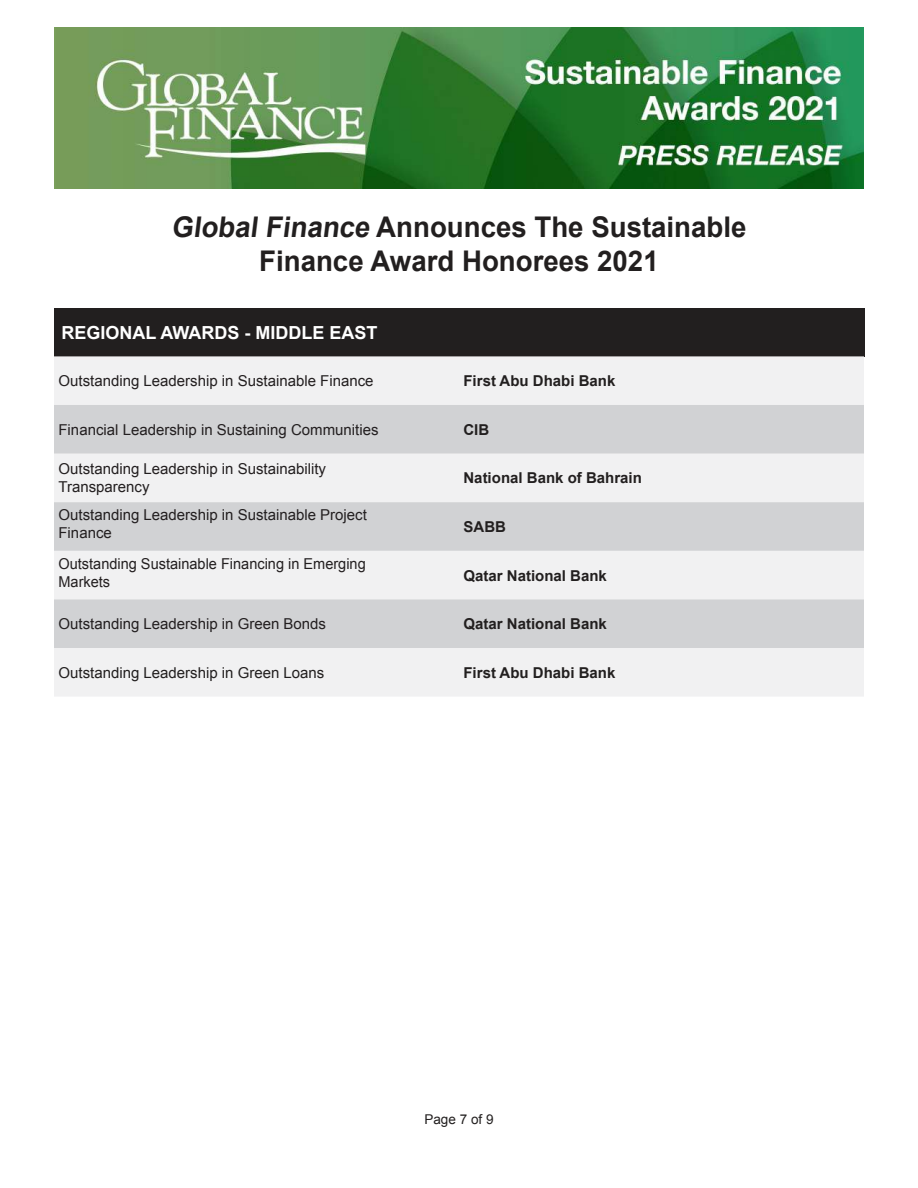
<style>
.page{position:relative;width:918px;height:1188px;background:#fff}
.page>*{position:absolute;margin:0;border:0;box-sizing:border-box;transform-origin:0 0}
.t1{font:700 28.5px/34.2px "Arial";color:#221f1f;text-align:center}
.t2{font:700 18px "Arial";color:#fff}
.t3{font:15px/18px "Arial";color:#231f20}
.t4{font:700 15px "Arial";color:#221f1f}
.t5{font:15px "Arial";color:#221f1f}
.t6{font:13.5px "Arial";color:#221f1f}
</style>
<div class="page">
<img style="left:54px;top:27px;width:810px;height:162px">
<div style="left:54px;top:308px;width:810px;height:48px;background:#221f1f"></div>
<div style="left:54px;top:356px;width:810px;height:340px;background:#f1f1f2"></div>
<svg style="left:54px;top:405px;width:810px;height:243px;fill:#d1d2d4"></svg>
<h1 class="t1" style="left:171px;top:212px;width:577px">Global Finance Announces The Sustainable<br>Finance Award Honorees 2021</h1>
<p class="t2" style="left:62px;top:326px;width:318px">REGIONAL AWARDS - MIDDLE EAST</p>
<p class="t3" style="left:58px;top:372px;width:317px">Outstanding Leadership in Sustainable Finance</p>
<p class="t4" style="left:464px;top:375px;width:153px">First Abu Dhabi Bank</p>
<p class="t3" style="left:58px;top:421px;width:322px">Financial Leadership in Sustaining Communities</p>
<p class="t4" style="left:464px;top:424px;width:27px">CIB</p>
<p class="t3" style="left:58px;top:460px;width:269px">Outstanding Leadership in Sustainability<br>Transparency</p>
<p class="t4" style="left:464px;top:472px;width:180px">National Bank of Bahrain</p>
<p class="t3" style="left:58px;top:506px;width:310px">Outstanding Leadership in Sustainable Project<br>Finance</p>
<p class="t4" style="left:464px;top:521px;width:44px">SABB</p>
<p class="t3" style="left:58px;top:554px;width:309px">Outstanding Sustainable Financing in Emerging<br>Markets</p>
<p class="t4" style="left:464px;top:570px;width:145px">Qatar National Bank</p>
<p class="t3" style="left:58px;top:615px;width:269px">Outstanding Leadership in Green Bonds</p>
<p class="t4" style="left:464px;top:618px;width:145px">Qatar National Bank</p>
<p class="t5" style="left:58px;top:663px;width:267px">Outstanding Leadership in Green Loans</p>
<p class="t4" style="left:464px;top:667px;width:153px">First Abu Dhabi Bank</p>
<p class="t6" style="left:424px;top:1111px;width:71px">Page 7 of 9</p>
</div>
